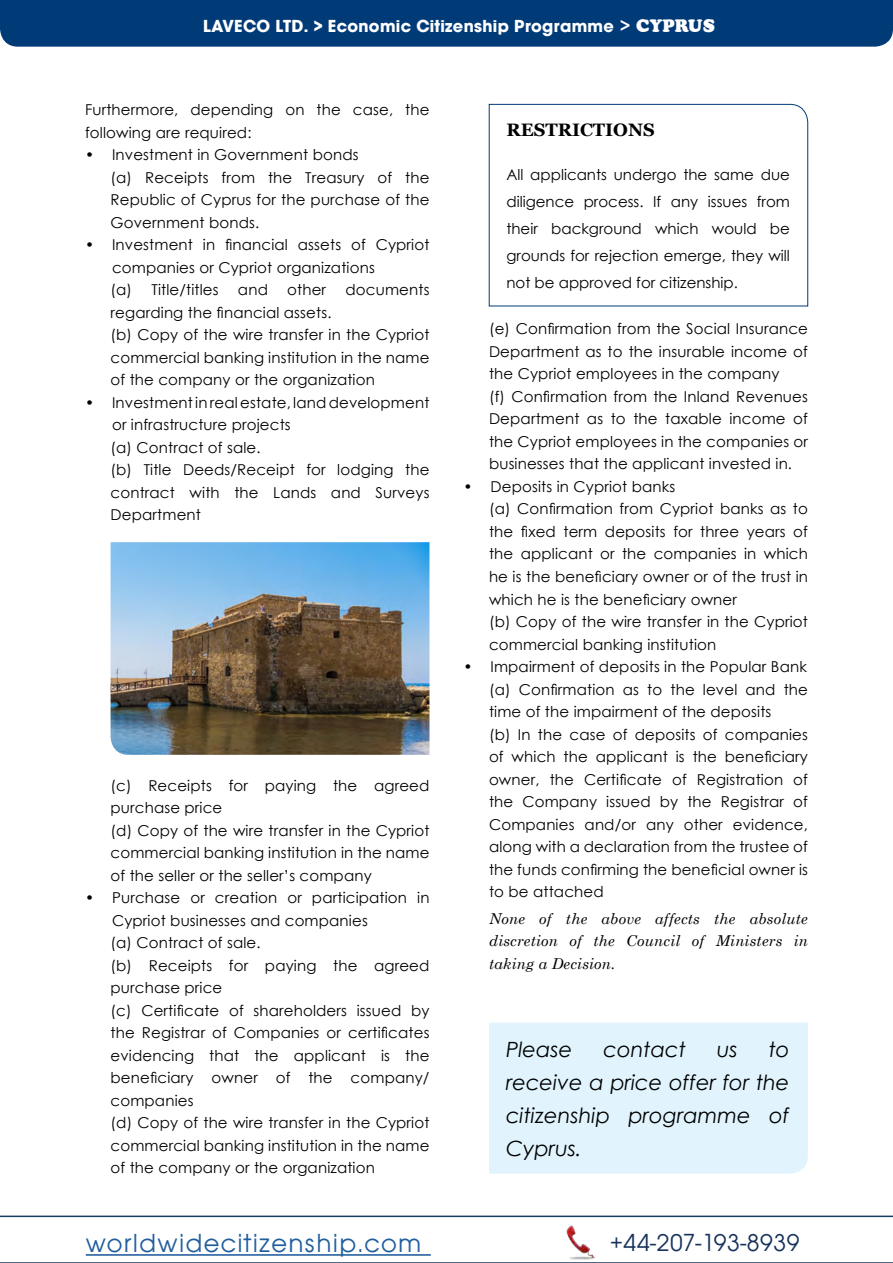
<style>
.page{position:relative;width:893px;height:1263px;background:#fff}
.page>*{position:absolute;margin:0;border:0;box-sizing:border-box;transform-origin:0 0}
.t1{font:27px "Avant Garde Gothic Itc TEE";letter-spacing:.05em;color:#215e9e}
.t2{font:25.5px "Avant Garde Gothic Itc TEE";letter-spacing:.02em;color:#17325b}
.t3{font:italic 21px/33px "Century Gothic";color:#000;text-align:justify}
.t4{font:700 18px "Avant Garde Gothic Itc TEE";letter-spacing:.02em;color:#fff}
.t5{font:700 18px "Georgia";color:#000}
.t6{font:15px/22.5px "Century Gothic";letter-spacing:.01em;color:#000}
.t7{font:italic 15px/22.5px "Century Schoolbook";letter-spacing:.01em;color:#000;text-align:justify}
.s1{font-family:"Century Gothic"}
.s2{font-family:"a Cooper";font-weight:900}
</style>
<div class="page">
<div style="left:0;top:0;width:893px;height:47px;background:#003b78"></div>
<svg style="left:0;top:1215px;width:893px;height:48px"></svg>
<img style="left:566px;top:1226px;width:34px;height:34px">
<img style="left:111px;top:542px;width:318px;height:213px">
<svg style="left:489px;top:104px;width:319px;height:202px"></svg>
<div style="left:489px;top:1023px;width:319px;height:151px;background:#e1f4fd"></div>
<p class="t4" style="left:203px;top:15px;width:513px">LAVECO LTD. &gt; Economic Citizenship Programme <span class="s1">&gt;</span> <span class="s2">CYPRUS</span></p>
<p class="t6" style="left:85px;top:99px;width:346px">Furthermore, depending on the case, the following are required:</p>
<p class="t6" style="left:111px;top:144px;width:320px;text-indent:-26px">• Investment in Government bonds<br>(a) Receipts from the Treasury of the<br>Republic of Cyprus for the purchase of the<br>Government bonds.</p>
<p class="t6" style="left:111px;top:234px;width:320px;text-indent:-26px">• Investment in financial assets of Cypriot companies or Cypriot organizations<br>(a) Title/titles</p>
<p class="t6" style="left:238px;top:279px;width:31px">and</p>
<p class="t6" style="left:287px;top:279px;width:40px">other</p>
<p class="t6" style="left:345px;top:279px;width:86px">documents</p>
<p class="t6" style="left:111px;top:301px;width:320px">regarding the financial assets.<br>(b) Copy of the wire transfer in the Cypriot commercial banking institution in the name of the company or the organization</p>
<p class="t6" style="left:111px;top:391px;width:320px;text-indent:-26px">• Investment in real estate, land development or infrastructure projects<br>(a) Contract of sale.<br>(b) Title Deeds/Receipt for lodging the contract with the Lands and Surveys<br>Department</p>
<p class="t6" style="left:111px;top:774px;width:320px">(c) Receipts for paying the agreed purchase price<br>(d) Copy of the wire transfer in the Cypriot commercial banking institution in the name of the seller or the seller’s company</p>
<p class="t6" style="left:111px;top:886px;width:320px;text-indent:-26px">• Purchase or creation or participation in Cypriot businesses and companies<br>(a) Contract of sale.<br>(b) Receipts for paying the agreed purchase price<br>(c) Certificate of shareholders issued by the Registrar of Companies or certificates evidencing that the applicant is the beneficiary owner of the company/ companies<br>(d) Copy of the wire transfer in the Cypriot commercial banking institution in the name of the company or the organization</p>
<p class="t5" style="left:506px;top:118px;width:150px">RESTRICTIONS</p>
<p class="t6" style="left:506px;top:161px;width:285px;line-height:27px;text-align:justify">All applicants undergo the same due diligence process. If any issues from their background which would be grounds for rejection emerge, they will not be approved for citizenship.</p>
<p class="t6" style="left:489px;top:318px;width:320px">(e) Confirmation from the Social Insurance Department as to the insurable income of the Cypriot employees in the company<br>(f) Confirmation from the Inland Revenues Department as to the taxable income of the Cypriot employees in the companies or businesses that the applicant invested in.</p>
<p class="t6" style="left:489px;top:475px;width:320px;text-indent:-26px">• Deposits in Cypriot banks<br>(a) Confirmation from Cypriot banks as to the fixed term deposits for three years of the applicant or the companies in which he is the beneficiary owner or of the trust in which he is the beneficiary owner<br>(b) Copy of the wire transfer in the Cypriot commercial banking institution</p>
<p class="t6" style="left:489px;top:655px;width:320px;text-indent:-26px">• Impairment of deposits in the Popular Bank (a) Confirmation as to the level and the time of the impairment of the deposits<br>(b) In the case of deposits of companies of which the applicant is the beneficiary owner, the Certificate of Registration of the Company issued by the Registrar of Companies and/or any other evidence, along with a declaration from the trustee of the funds confirming the beneficial owner is to be attached</p>
<p class="t7" style="left:489px;top:906px;width:320px">None of the above affects the absolute discretion of the Council of Ministers in taking a Decision.</p>
<h3 class="t3" style="left:506px;top:1032px;width:68px">Please</h3>
<h3 class="t3" style="left:603px;top:1032px;width:84px">contact</h3>
<h3 class="t3" style="left:717px;top:1032px;width:22px">us</h3>
<h3 class="t3" style="left:506px;top:1032px;width:285px;text-indent:263px">to receive a price offer for the citizenship programme of Cyprus.</h3>
<h1 class="t1" style="left:86px;top:1228px;width:337px">worldwidecitizenship.com</h1>
<h2 class="t2" style="left:610px;top:1228px;width:191px">+44-207-193-8939</h2>
</div>
